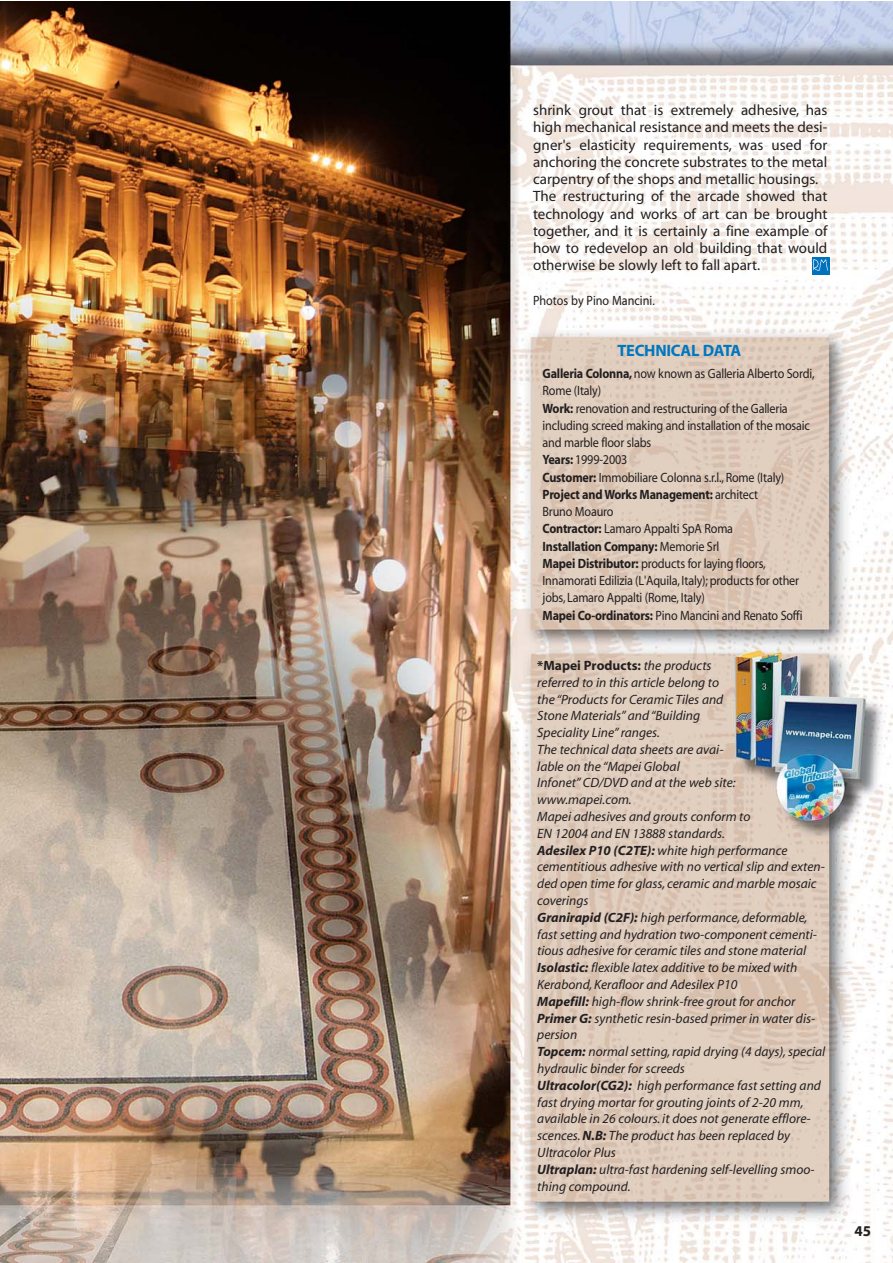
<style>
.page{position:relative;width:893px;height:1263px;background:#fff}
.page>*{position:absolute;margin:0;border:0;box-sizing:border-box;transform-origin:0 0}
.t1{font:700 16.5px "Myriad";letter-spacing:-.015em;color:#0077bf}
.t2{font:15px/17.2px "Myriad";color:#231f20}
.t3{font:700 15px "Myriad";color:#231f20}
.t4{font:italic 13.5px/16.8px "Myriad";color:#231f20}
.t5{font:13.5px/17.2px "Myriad";letter-spacing:-.015em;color:#231f20;scale:.9 1}
.s1{font-weight:700}
.s2{font-weight:700;font-style:normal}
</style>
<div class="page">
<img style="left:0;top:1px;width:893px;height:1262px">
<div style="left:812px;top:258px;width:17px;height:17px;background:#0071bc"></div>
<img style="left:813px;top:260px;width:15px;height:11px">
<p class="t2" style="left:533px;top:103px;width:296px">shrink grout that is extremely adhesive, has high mechanical resistance and meets the desi&shy;gner's elasticity requirements, was used for anchoring the concrete substrates to the metal carpentry of the shops and metallic housings.<br>The restructuring of the arcade showed that technology and works of art can be brought together, and it is certainly a fine example of how to redevelop an old building that would otherwise be slowly left to fall apart.</p>
<p class="t5" style="left:533px;top:293px;width:137px">Photos by Pino Mancini.</p>
<p class="t1" style="left:617px;top:345px;width:125px">TECHNICAL DATA</p>
<p class="t5" style="left:543px;top:366px;width:304px"><span class="s1">Galleria Colonna,</span>now known as Galleria Alberto Sordi, Rome (Italy)<br><span class="s1">Work:</span> renovation and restructuring of the Galleria including screed making and installation of the mosaic and marble floor slabs<br><span class="s1">Years:</span> 1999-2003<br><span class="s1">Customer:</span> Immobiliare Colonna s.r.l., Rome (Italy)<br><span class="s1">Project and Works Management:</span> architect<br>Bruno Moauro<br><span class="s1">Contractor:</span> Lamaro Appalti SpA Roma<br><span class="s1">Installation Company:</span> Memorie Srl<br><span class="s1">Mapei Distributor:</span> products for laying floors, Innamorati Edilizia (L'Aquila, Italy); products for other jobs, Lamaro Appalti (Rome, Italy)<br><span class="s1">Mapei Co-ordinators:</span> Pino Mancini and Renato Soffi</p>
<p class="t4" style="left:537px;top:658px;width:289px"><span class="s2">*Mapei Products:</span> the products<br>referred to in this article belong to<br>the “Products for Ceramic Tiles and<br>Stone Materials” and “Building<br>Speciality Line” ranges.<br>The technical data sheets are avai-<br>lable on the “Mapei Global<br>Infonet” CD/DVD and at the web site: www.mapei.com.<br>Mapei adhesives and grouts conform to<br>EN 12004 and EN 13888 standards.<br><span class="s1">Adesilex P10 (C2TE):</span> white high performance cementitious adhesive with no vertical slip and exten&shy;ded open time for glass, ceramic and marble mosaic coverings<br><span class="s1">Granirapid (C2F):</span> high performance, deformable, fast setting and hydration two-component cementi&shy;tious adhesive for ceramic tiles and stone material <span class="s1">Isolastic:</span> flexible latex additive to be mixed with Kerabond, Kerafloor and Adesilex P10<br><span class="s1">Mapefill:</span> high-flow shrink-free grout for anchor <span class="s1">Primer G:</span> synthetic resin-based primer in water dis&shy;persion<br><span class="s1">Topcem:</span> normal setting, rapid drying (4 days), special hydraulic binder for screeds<br><span class="s1">Ultracolor(CG2):</span> high performance fast setting and fast drying mortar for grouting joints of 2-20 mm, available in 26 colours. it does not generate efflore&shy;scences.<span class="s1">N.B:</span> The product has been replaced by Ultracolor Plus<br><span class="s1">Ultraplan:</span> ultra-fast hardening self-levelling smoo&shy;thing compound.</p>
<p class="t3" style="left:854px;top:1225px;width:18px">45</p>
</div>
